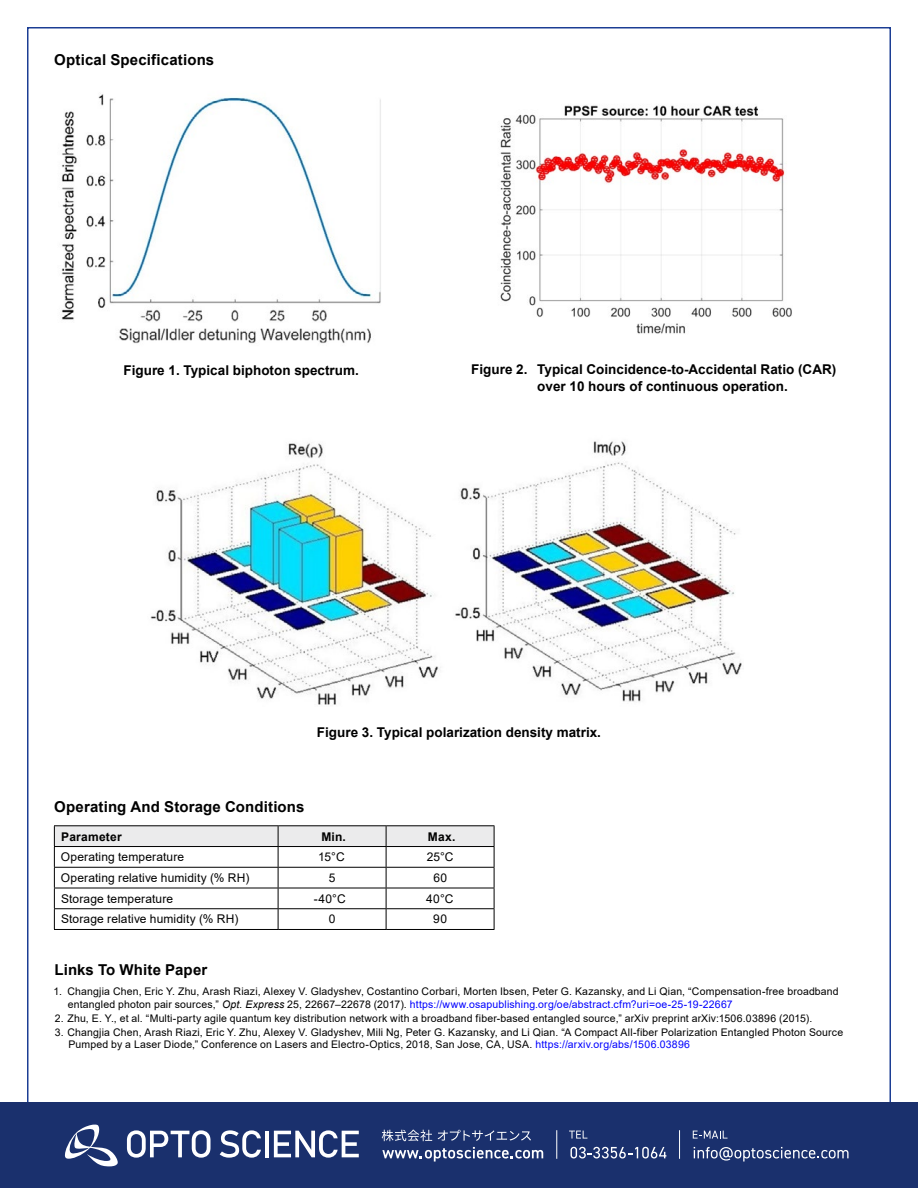
<style>
.page{position:relative;width:918px;height:1188px;background:#fff}
.page>*{position:absolute;margin:0;border:0;box-sizing:border-box;transform-origin:0 0}
.t1{font:700 15px "Arial";letter-spacing:.01em;color:#000}
.t2{font:700 13.5px/16.2px "Arial";color:#000}
.t3{font:12px "Arial";letter-spacing:.01em;color:#000}
.t4{font:700 12px "Arial";letter-spacing:.02em;color:#000}
.t5{font:10.5px/12.6px "Arial";letter-spacing:.015em;color:#000}
.s1{font-style:italic}
.s2{color:#00f}
</style>
<div class="page">
<img style="left:61px;top:93px;width:320px;height:251px">
<img style="left:500px;top:105px;width:292px;height:229px">
<img style="left:150px;top:441px;width:592px;height:264px">
<hr style="left:54px;top:825px;width:224px;height:1px;background:#000">
<hr style="left:278px;top:825px;width:108px;height:1px;background:#000">
<hr style="left:386px;top:825px;width:108px;height:1px;background:#000">
<svg style="left:54px;top:826px;width:441px;height:103px"></svg>
<hr style="left:54px;top:929px;width:224px;height:1px;background:#000">
<hr style="left:278px;top:929px;width:108px;height:1px;background:#000">
<hr style="left:386px;top:929px;width:108px;height:1px;background:#000">
<div style="left:0;top:1103px;width:918px;height:85px;background:#1a306d"></div>
<svg style="left:382px;top:1147px;width:161px;height:15px"></svg>
<svg style="left:382px;top:1130px;width:50px;height:11px"></svg>
<svg style="left:438px;top:1130px;width:93px;height:11px"></svg>
<svg style="left:569px;top:1131px;width:18px;height:8px"></svg>
<svg style="left:571px;top:1147px;width:95px;height:12px"></svg>
<svg style="left:693px;top:1131px;width:35px;height:8px"></svg>
<svg style="left:694px;top:1147px;width:155px;height:15px"></svg>
<svg style="left:556px;top:1130px;width:1px;height:29px"></svg>
<svg style="left:679px;top:1130px;width:1px;height:29px"></svg>
<svg style="left:64px;top:1124px;width:54px;height:42px"></svg>
<svg style="left:127px;top:1130px;width:84px;height:28px"></svg>
<hr style="left:265px;top:1131px;width:4px;height:26px;background:#fff">
<svg style="left:220px;top:1130px;width:41px;height:28px"></svg>
<svg style="left:274px;top:1130px;width:85px;height:28px"></svg>
<h1 class="t1" style="left:54px;top:49px;width:161px">Optical Specifications</h1>
<p class="t2" style="left:124px;top:362px;width:237px">Figure 1. Typical biphoton spectrum.</p>
<p class="t2" style="left:537px;top:362px;width:301px;text-indent:-66px">Figure 2. Typical Coincidence-to-Accidental Ratio (CAR) over 10 hours of continuous operation.</p>
<p class="t2" style="left:317px;top:725px;width:286px">Figure 3. Typical polarization density matrix.</p>
<h1 class="t1" style="left:54px;top:796px;width:252px">Operating And Storage Conditions</h1>
<p class="t4" style="left:61px;top:828px;width:62px">Parameter</p>
<p class="t4" style="left:321px;top:828px;width:26px">Min.</p>
<p class="t4" style="left:428px;top:828px;width:29px">Max.</p>
<p class="t3" style="left:61px;top:849px;width:125px">Operating temperature</p>
<p class="t3" style="left:318px;top:849px;width:28px">15°C</p>
<p class="t3" style="left:427px;top:849px;width:28px">25°C</p>
<p class="t3" style="left:61px;top:870px;width:190px">Operating relative humidity (% RH)</p>
<p class="t3" style="left:329px;top:870px;width:8px">5</p>
<p class="t3" style="left:433px;top:870px;width:15px">60</p>
<p class="t3" style="left:61px;top:890px;width:114px">Storage temperature</p>
<p class="t3" style="left:314px;top:890px;width:34px">-40°C</p>
<p class="t3" style="left:426px;top:890px;width:29px">40°C</p>
<p class="t3" style="left:61px;top:911px;width:179px">Storage relative humidity (% RH)</p>
<p class="t3" style="left:329px;top:911px;width:8px">0</p>
<p class="t3" style="left:433px;top:911px;width:15px">90</p>
<h1 class="t1" style="left:55px;top:959px;width:154px">Links To White Paper</h1>
<p class="t5" style="left:68px;top:985px;width:772px;text-indent:-14px">1. Changjia Chen, Eric Y. Zhu, Arash Riazi, Alexey V. Gladyshev, Costantino Corbari, Morten Ibsen, Peter G. Kazansky, and Li Qian, “Compensation-free broadband entangled photon pair sources,” <span class="s1">Opt. Express</span> 25, 22667–22678 (2017). <span class="s2">https://www.osapublishing.org/oe/abstract.cfm?uri=oe-25-19-22667</span></p>
<p class="t5" style="left:55px;top:1012px;width:759px">2. Zhu, E. Y., et al. “Multi-party agile quantum key distribution network with a broadband fiber-based entangled source,” arXiv preprint arXiv:1506.03896 (2015).</p>
<p class="t5" style="left:68px;top:1026px;width:776px;text-indent:-14px">3. Changjia Chen, Arash Riazi, Eric Y. Zhu, Alexey V. Gladyshev, Mili Ng, Peter G. Kazansky, and Li Qian. “A Compact All-fiber Polarization Entangled Photon Source<br>Pumped by a Laser Diode,” Conference on Lasers and Electro-Optics, 2018, San Jose, CA, USA. <span class="s2">https://arxiv.org/abs/1506.03896</span></p>
</div>
